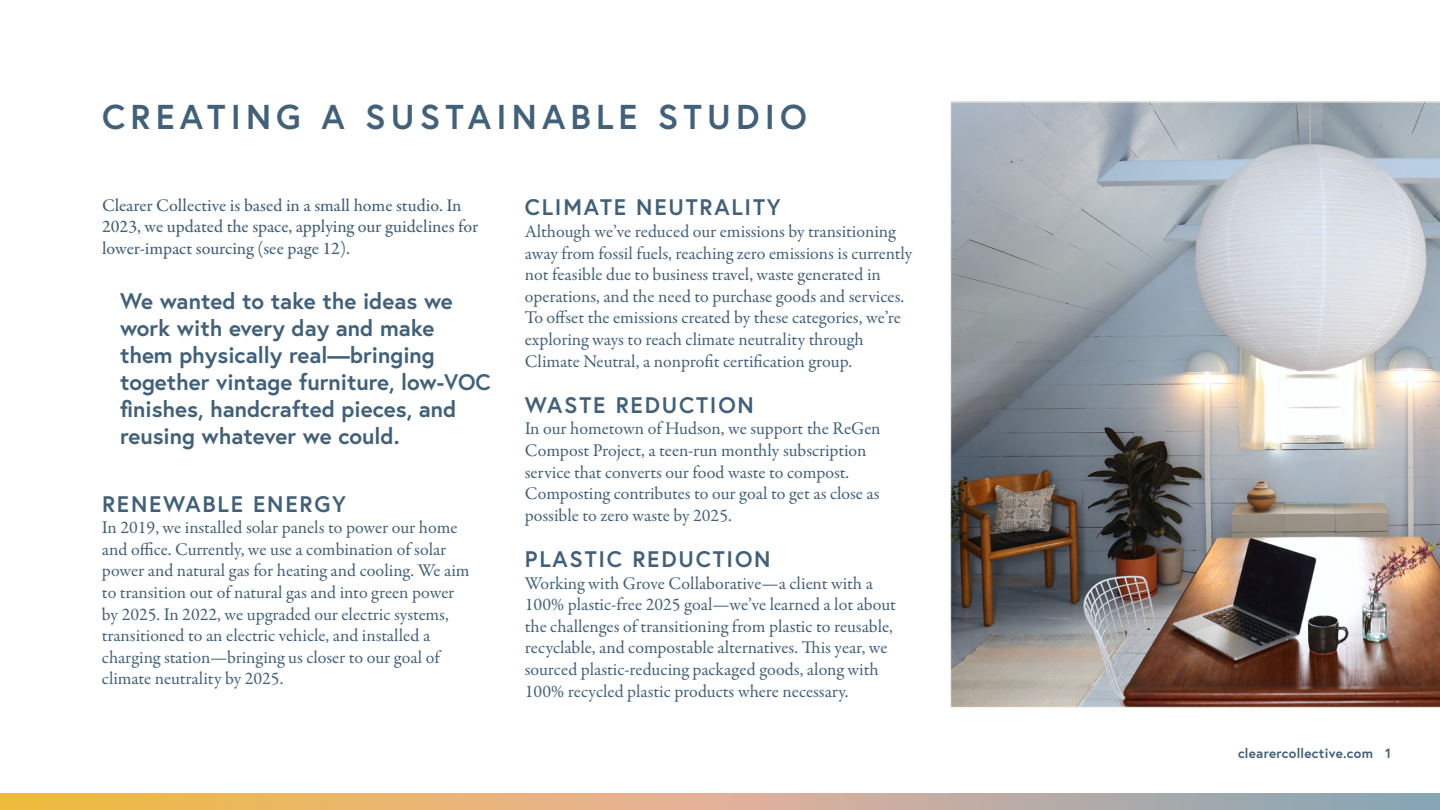
<style>
.page{position:relative;width:1440px;height:810px;background:#fff}
.page>*{position:absolute;margin:0;border:0;box-sizing:border-box;transform-origin:0 0}
.t1{font:700 34.5px "Europa";letter-spacing:.15em;color:#41607a}
.t2{font:700 22.5px/27px "Europa";color:#41607a}
.t3{font:700 22.5px "Europa";letter-spacing:.08em;color:#41607a}
.t4{font:18px/21.6px "Garamond Premr Pro";color:#41607a}
.t5{font:500 18px/21.6px "Garamond Premr Pro";color:#41607a}
.t6{font:700 13.5px "Europa";letter-spacing:.02em;color:#41607a}
</style>
<div class="page">
<svg style="left:0;top:794px;width:1440px;height:16px;background:#ceb089"></svg>
<img style="left:950px;top:102px;width:490px;height:606px">
<h1 class="t1" style="left:102px;top:93px;width:706px">CREATING A SUSTAINABLE STUDIO</h1>
<p class="t5" style="left:102px;top:195px;width:378px">Clearer Collective is based in a small home studio. In<br>2023, we updated the space, applying our guidelines for lower-impact sourcing (see page 12).</p>
<p class="t2" style="left:120px;top:287px;width:372px">We wanted to take the ideas we work with every day and make them physically real—bringing together vintage furniture, low-VOC finishes, handcrafted pieces, and reusing whatever we could.</p>
<p class="t3" style="left:102px;top:488px;width:246px">RENEWABLE ENERGY</p>
<p class="t4" style="left:102px;top:517px;width:369px">In 2019, we installed solar panels to power our home and office. Currently, we use a combination of solar power and natural gas for heating and cooling. We aim to transition out of natural gas and into green power by 2025. In 2022, we upgraded our electric systems, transitioned to an electric vehicle, and installed a charging station—bringing us closer to our goal of climate neutrality by 2025.</p>
<p class="t3" style="left:525px;top:192px;width:257px">CLIMATE NEUTRALITY</p>
<p class="t4" style="left:525px;top:221px;width:389px">Although we’ve reduced our emissions by transitioning away from fossil fuels, reaching zero emissions is currently not feasible due to business travel, waste generated in operations, and the need to purchase goods and services.<br>To offset the emissions created by these categories, we’re exploring ways to reach climate neutrality through Climate Neutral, a nonprofit certification group.</p>
<p class="t3" style="left:525px;top:390px;width:231px">WASTE REDUCTION</p>
<p class="t4" style="left:525px;top:418px;width:357px">In our hometown of Hudson, we support the ReGen Compost Project, a teen-run monthly subscription service that converts our food waste to compost.<br>Composting contributes to our goal to get as close as possible to zero waste by 2025.</p>
<p class="t3" style="left:525px;top:544px;width:247px">PLASTIC REDUCTION</p>
<p class="t4" style="left:525px;top:573px;width:373px">Working with Grove Collaborative—a client with a 100% plastic-free 2025 goal—we’ve learned a lot about the challenges of transitioning from plastic to reusable, recyclable, and compostable alternatives. This year, we sourced plastic-reducing packaged goods, along with 100% recycled plastic products where necessary.</p>
<p class="t6" style="left:1238px;top:744px;width:155px">clearercollective.com 1</p>
</div>
